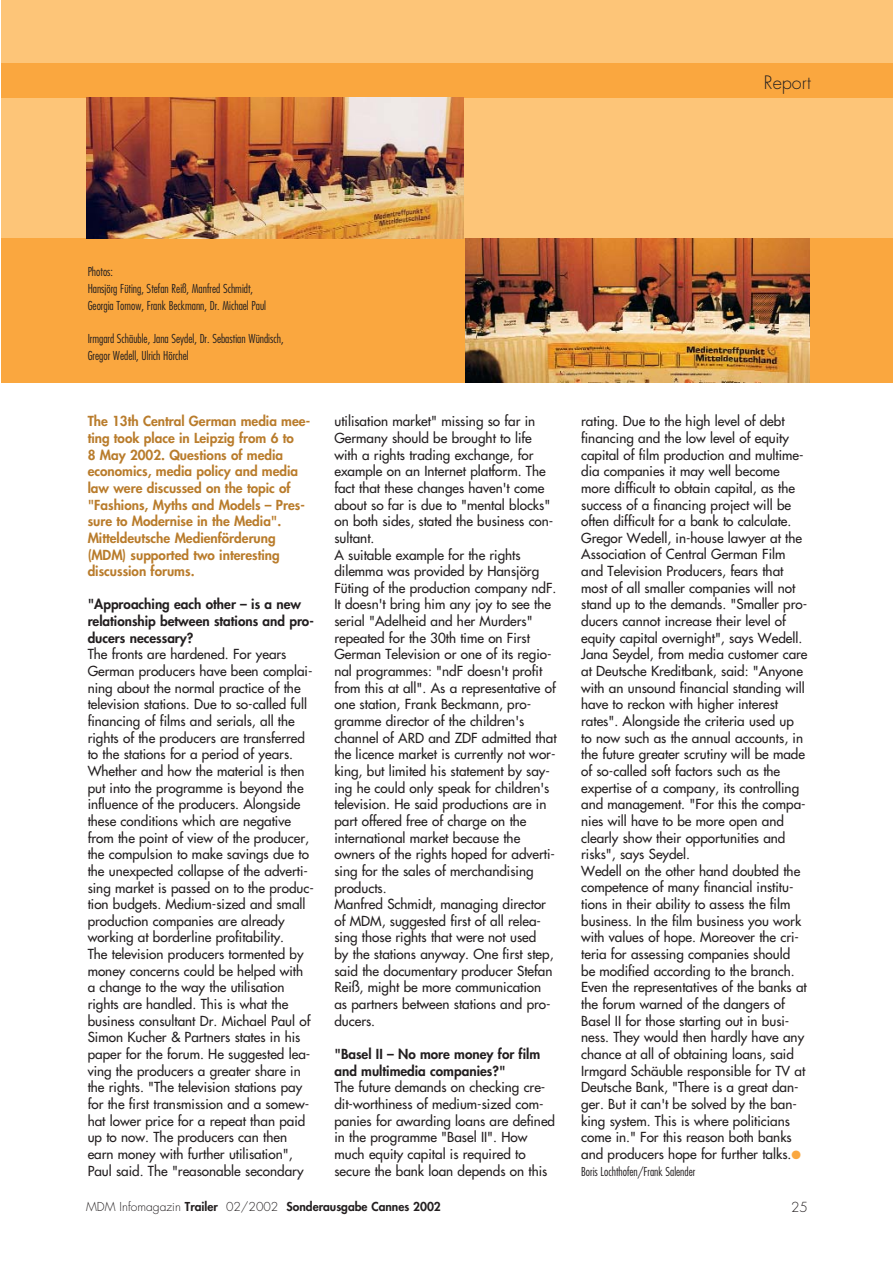
<style>
.page{position:relative;width:893px;height:1263px;background:#fff}
.page>*{position:absolute;margin:0;border:0;box-sizing:border-box;transform-origin:0 0}
.t1{font:300 18px "Futura";color:#231f20}
.t2{font:13.5px/16.6px "Futura";color:#231f20}
.t3{font:800 13.5px/16.6px "Futura";color:#b97c2c}
.t4{font:800 13.5px/16.6px "Futura";color:#231f20}
.t5{font:300 13.5px "Futura";color:#231f20}
.t6{font:300 condensed 12px/16.6px "Futura";color:#231f20}
.t7{font:800 12px "Futura";color:#231f20}
.s1{color:#faa73f}
.s2{font-weight:300}
</style>
<div class="page">
<div style="left:1px;top:0;width:891px;height:383px;background:#fdc578"></div>
<div style="left:1px;top:238px;width:891px;height:145px;background:#faa73f"></div>
<div style="left:1px;top:64px;width:891px;height:34px;background:#faa73f"></div>
<img style="left:86px;top:98px;width:377px;height:140px">
<img style="left:465px;top:238px;width:344px;height:145px">
<h1 class="t1" style="left:763px;top:74px;width:48px">Report</h1>
<p class="t6" style="left:88px;top:265px;width:180px">Photos:<br>Hansjörg Füting, Stefan Reiß, Manfred Schmidt,<br>Georgia Tornow, Frank Beckmann, Dr. Michael Paul</p>
<p class="t6" style="left:88px;top:331px;width:197px">Irmgard Schäuble, Jana Seydel, Dr. Sebastian Wündisch,<br>Gregor Wedell, Ulrich Hörchel</p>
<p class="t3" style="left:88px;top:414px;width:224px">The 13th Central German media mee&shy;ting took place in Leipzig from 6 to<br>8 May 2002. Questions of media economics, media policy and media law were discussed on the topic of "Fashions, Myths and Models – Pres&shy;sure to Modernise in the Media".<br>Mitteldeutsche Medienförderung (MDM) supported two interesting discussion forums.</p>
<p class="t4" style="left:88px;top:597px;width:228px">"Approaching each other – is a new relationship between stations and pro&shy;ducers necessary?</p>
<p class="t2" style="left:88px;top:647px;width:228px">The fronts are hardened. For years German producers have been complai&shy;ning about the normal practice of the television stations. Due to so-called full financing of films and serials, all the rights of the producers are transferred to the stations for a period of years.<br>Whether and how the material is then put into the programme is beyond the influence of the producers. Alongside these conditions which are negative from the point of view of the producer, the compulsion to make savings due to the unexpected collapse of the adverti&shy;sing market is passed on to the produc&shy;tion budgets. Medium-sized and small production companies are already working at borderline profitability.<br>The television producers tormented by money concerns could be helped with a change to the way the utilisation rights are handled. This is what the business consultant Dr. Michael Paul of Simon Kucher &amp; Partners states in his paper for the forum. He suggested lea&shy;ving the producers a greater share in the rights. "The television stations pay for the first transmission and a somew&shy;hat lower price for a repeat than paid up to now. The producers can then earn money with further utilisation", Paul said. The "reasonable secondary</p>
<p class="t2" style="left:334px;top:414px;width:224px">utilisation market" missing so far in Germany should be brought to life with a rights trading exchange, for example on an Internet platform. The fact that these changes haven't come about so far is due to "mental blocks" on both sides, stated the business con&shy;sultant.<br>A suitable example for the rights dilemma was provided by Hansjörg Füting of the production company ndF.<br>It doesn't bring him any joy to see the serial "Adelheid and her Murders" repeated for the 30th time on First German Television or one of its regio&shy;nal programmes: "ndF doesn't profit from this at all". As a representative of one station, Frank Beckmann, pro&shy;gramme director of the children's channel of ARD and ZDF admitted that the licence market is currently not wor&shy;king, but limited his statement by say&shy;ing he could only speak for children's television. He said productions are in part offered free of charge on the international market because the owners of the rights hoped for adverti&shy;sing for the sales of merchandising products.<br>Manfred Schmidt, managing director of MDM, suggested first of all relea&shy;sing those rights that were not used<br>by the stations anyway. One first step, said the documentary producer Stefan Reiß, might be more communication as partners between stations and pro&shy;ducers.</p>
<p class="t4" style="left:334px;top:1047px;width:207px">"Basel II – No more money for film and multimedia companies?"</p>
<p class="t2" style="left:334px;top:1080px;width:222px">The future demands on checking cre&shy;dit-worthiness of medium-sized com&shy;panies for awarding loans are defined in the programme "Basel II". How much equity capital is required to secure the bank loan depends on this</p>
<p class="t2" style="left:581px;top:414px;width:228px">rating. Due to the high level of debt financing and the low level of equity capital of film production and multime&shy;dia companies it may well become more difficult to obtain capital, as the success of a financing project will be often difficult for a bank to calculate.<br>Gregor Wedell, in-house lawyer at the Association of Central German Film and Television Producers, fears that most of all smaller companies will not stand up to the demands. "Smaller pro&shy;ducers cannot increase their level of equity capital overnight", says Wedell.<br>Jana Seydel, from media customer care at Deutsche Kreditbank, said: "Anyone with an unsound financial standing will have to reckon with higher interest rates". Alongside the criteria used up to now such as the annual accounts, in the future greater scrutiny will be made of so-called soft factors such as the expertise of a company, its controlling and management. "For this the compa&shy;nies will have to be more open and clearly show their opportunities and risks", says Seydel.<br>Wedell on the other hand doubted the competence of many financial institu&shy;tions in their ability to assess the film business. In the film business you work with values of hope. Moreover the cri&shy;teria for assessing companies should be modified according to the branch.<br>Even the representatives of the banks at the forum warned of the dangers of Basel II for those starting out in busi&shy;ness. They would then hardly have any chance at all of obtaining loans, said Irmgard Schäuble responsible for TV at Deutsche Bank, "There is a great dan&shy;ger. But it can't be solved by the ban&shy;king system. This is where politicians come in." For this reason both banks and producers hope for further talks.<span class="s1">●</span></p>
<p class="t6" style="left:581px;top:1164px;width:116px">Boris Lochthofen/Frank Salender</p>
<p class="t7" style="left:86px;top:1201px;width:356px"><span class="s2">MDM Infomagazin</span> Trailer <span class="s2">02/2002</span> Sonderausgabe Cannes 2002</p>
<p class="t5" style="left:791px;top:1201px;width:18px">25</p>
</div>
